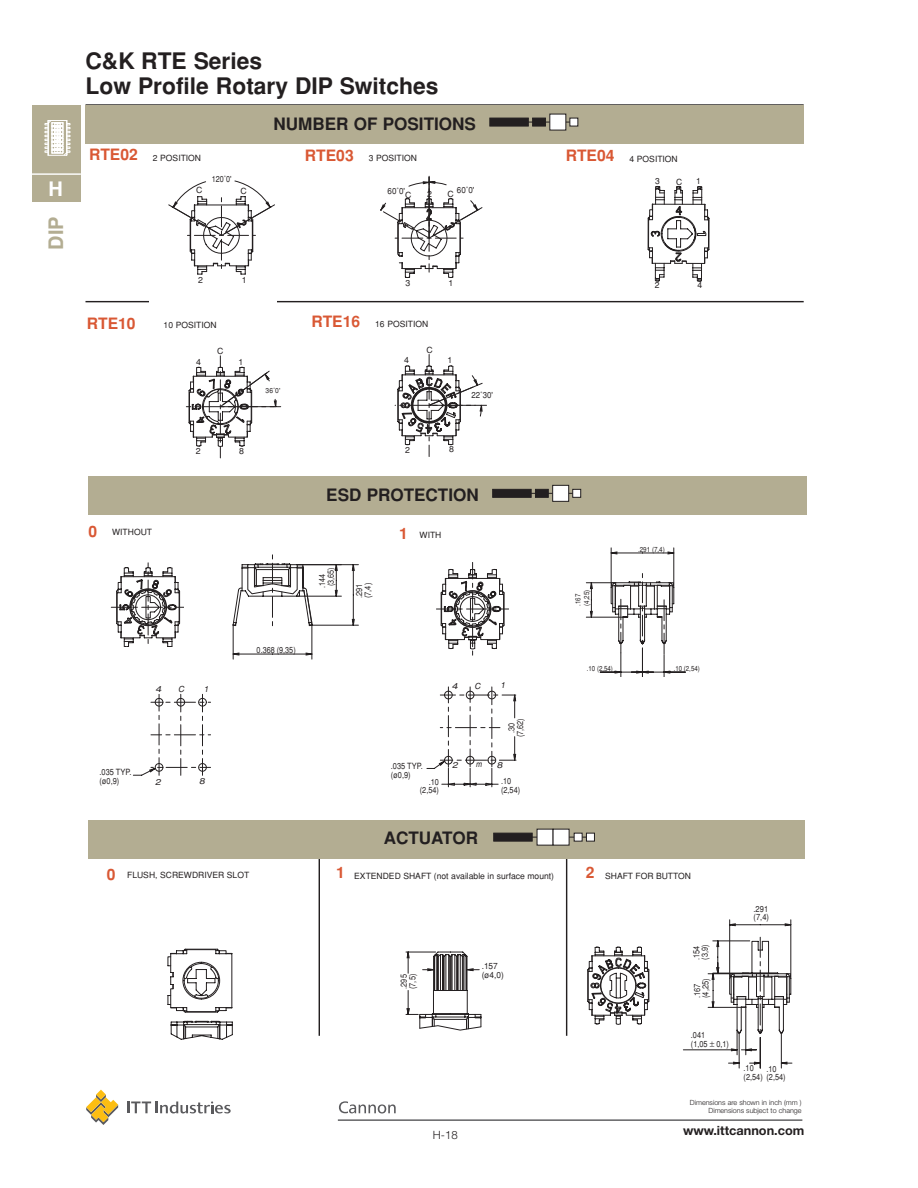
<style>
.page{position:relative;width:918px;height:1188px;background:#fff}
.page>*{position:absolute;margin:0;border:0;box-sizing:border-box;transform-origin:0 0}
.t1{font:700 22.8px/25.7px "Helvetica";color:#231f20}
.t2{font:700 19.95px "Helvetica";color:#b3ad92}
.t3{font:700 19.95px "Helvetica";color:#fff}
.t4{font:700 17.1px "Helvetica";color:#231f20}
.t5{font:700 15.6px "Helvetica";color:#d95834}
.t6{font:700 12.75px "Helvetica Neue";color:#231f20}
.t7{font:300 11.4px "Helvetica Neue";color:#231f20}
.t8{font:8.55px/8.7px "Helvetica";color:#231f20}
.t9{font:8.55px/8.2px "Helvetica";color:#231f20;scale:.86 1}
.t10{font:8.55px/8.7px "Helvetica";color:#231f20;scale:.85 1}
.t11{font:8.55px/8.7px "Helvetica";color:#231f20;scale:.87 1}
.t12{font:8.55px/8.2px "Helvetica";color:#231f20;scale:.88 1}
.t13{font:8.55px "Helvetica";color:#231f20;scale:.94 1}
.t14{font:8.55px "Helvetica";color:#231f20;scale:.92 1}
.t15{font:italic 8.4px "Helvetica";color:#231f20;scale:1.23 1}
.t16{font:italic 8.4px "Helvetica";color:#231f20;scale:1.29 1}
.t17{font:italic 8.4px "Helvetica";color:#231f20}
.t18{font:italic 8.4px "Helvetica";color:#231f20;scale:1.04 1}
.t19{font:italic 8.4px "Helvetica";color:#231f20;scale:.86 1}
.t20{font:300 7.2px/8.6px "Helvetica Neue";color:#231f20;text-align:right}
.t21{font:7.05px/8.6px "Helvetica";color:#231f20;scale:.86 1}
.t22{font:7.05px "Helvetica";color:#231f20;scale:.88 1}
.t23{font:7.05px "Helvetica";color:#231f20;scale:.94 1}
.s1{font-weight:700;font-size:15.6px;color:#d95834}
</style>
<div class="page">
<svg style="left:127px;top:1101px;width:104px;height:13px"></svg>
<svg style="left:86px;top:1090px;width:32px;height:35px"></svg>
<svg style="left:339px;top:1101px;width:57px;height:13px"></svg>
<hr style="left:338px;top:1119px;width:464px;height:2px;background:#5a5a5d">
<div style="left:33px;top:105px;width:48px;height:96px;background:#b3ad92"></div>
<svg style="left:44px;top:120px;width:27px;height:36px"></svg>
<hr style="left:33px;top:173px;width:48px;height:2px;background:#fff">
<hr style="left:86px;top:104px;width:718px;height:2px;background:#231f20">
<div style="left:86px;top:105px;width:718px;height:38px;background:#b3ad92"></div>
<hr style="left:526px;top:122px;width:48px;height:1px;background:#231f20">
<div style="left:550px;top:114px;width:16px;height:16px;background:#fff"></div>
<div style="left:490px;top:118px;width:38px;height:8px;background:#231f20"></div>
<div style="left:532px;top:118px;width:14px;height:8px;background:#231f20"></div>
<div style="left:570px;top:118px;width:8px;height:8px;background:#fff"></div>
<svg style="left:648px;top:186px;width:61px;height:96px"></svg>
<hr style="left:86px;top:301px;width:718px;height:1px;background:#231f20">
<div style="left:88px;top:476px;width:719px;height:39px;background:#b3ad92"></div>
<hr style="left:529px;top:493px;width:48px;height:1px;background:#231f20">
<div style="left:552px;top:485px;width:17px;height:17px;background:#fff;border:1px solid #231f20"></div>
<div style="left:493px;top:489px;width:38px;height:9px;background:#231f20;border:1px solid #231f20"></div>
<div style="left:535px;top:489px;width:13px;height:9px;background:#231f20;border:1px solid #231f20"></div>
<div style="left:573px;top:489px;width:8px;height:9px;background:#fff;border:1px solid #231f20"></div>
<svg style="left:111px;top:563px;width:73px;height:84px"></svg>
<svg style="left:133px;top:694px;width:78px;height:82px"></svg>
<svg style="left:405px;top:952px;width:77px;height:78px"></svg>
<svg style="left:168px;top:949px;width:65px;height:91px"></svg>
<hr style="left:319px;top:857px;width:1px;height:179px;background:#231f20">
<hr style="left:566px;top:855px;width:1px;height:181px;background:#231f20">
<div style="left:88px;top:820px;width:716px;height:38px;background:#b3ad92"></div>
<hr style="left:531px;top:837px;width:59px;height:1px;background:#231f20">
<div style="left:537px;top:829px;width:16px;height:16px;background:#fff"></div>
<div style="left:494px;top:833px;width:38px;height:8px;background:#231f20"></div>
<div style="left:553px;top:829px;width:16px;height:16px;background:#fff"></div>
<div style="left:574px;top:833px;width:8px;height:8px;background:#fff"></div>
<div style="left:586px;top:833px;width:9px;height:8px;background:#fff;border:1px solid #231f20"></div>
<div style="left:150px;top:173px;width:127px;height:129px;background:#fff"></div>
<svg style="left:168px;top:180px;width:107px;height:95px"></svg>
<svg style="left:380px;top:176px;width:102px;height:102px"></svg>
<svg style="left:186px;top:356px;width:95px;height:102px"></svg>
<svg style="left:395px;top:354px;width:92px;height:103px"></svg>
<svg style="left:586px;top:547px;width:100px;height:130px"></svg>
<svg style="left:436px;top:562px;width:73px;height:93px"></svg>
<svg style="left:233px;top:554px;width:126px;height:106px"></svg>
<div style="left:380px;top:674px;width:216px;height:127px;background:#fff"></div>
<svg style="left:426px;top:687px;width:91px;height:101px"></svg>
<svg style="left:587px;top:919px;width:206px;height:150px"></svg>
<h2 class="t3" style="left:49px;top:181px;width:16px">H</h2>
<h2 class="t2" style="left:49px;top:250px;width:35px;rotate:-90deg">DIP</h2>
<h1 class="t1" style="left:86px;top:50px;width:355px">C&amp;K RTE Series<br>Low Profile Rotary DIP Switches</h1>
<h3 class="t4" style="left:274px;top:118px;width:204px">NUMBER OF POSITIONS</h3>
<p class="t8" style="left:89px;top:154px;width:114px"><span class="s1">RTE02</span> 2 POSITION</p>
<p class="t8" style="left:305px;top:154px;width:114px"><span class="s1">RTE03</span> 3 POSITION</p>
<p class="t8" style="left:566px;top:155px;width:114px"><span class="s1">RTE04</span> 4 POSITION</p>
<p class="t10" style="left:212px;top:175px;width:25px">120˚0'</p>
<p class="t8" style="left:196px;top:187px;width:8px">C</p>
<p class="t8" style="left:241px;top:187px;width:8px">C</p>
<p class="t8" style="left:198px;top:277px;width:6px">2</p>
<p class="t8" style="left:242px;top:277px;width:6px">1</p>
<p class="t13" style="left:388px;top:188px;width:20px">60˚0'</p>
<p class="t13" style="left:457px;top:186px;width:20px">60˚0'</p>
<p class="t8" style="left:405px;top:191px;width:8px">C</p>
<p class="t8" style="left:427px;top:190px;width:6px">2</p>
<p class="t8" style="left:447px;top:190px;width:8px">C</p>
<p class="t8" style="left:405px;top:279px;width:6px">3</p>
<p class="t8" style="left:448px;top:279px;width:6px">1</p>
<h3 class="t5" style="left:87px;top:318px;width:50px">RTE10</h3>
<p class="t8" style="left:164px;top:322px;width:54px">10 POSITION</p>
<p class="t8" style="left:311px;top:321px;width:118px"><span class="s1">RTE16</span> 16 POSITION</p>
<p class="t8" style="left:217px;top:348px;width:8px">C</p>
<p class="t8" style="left:196px;top:359px;width:6px">4</p>
<p class="t8" style="left:239px;top:359px;width:6px">1</p>
<p class="t8" style="left:426px;top:346px;width:8px">C</p>
<p class="t8" style="left:404px;top:357px;width:6px">4</p>
<p class="t8" style="left:447px;top:356px;width:6px">1</p>
<p class="t23" style="left:266px;top:388px;width:17px">36˚0'</p>
<p class="t14" style="left:471px;top:392px;width:25px">22˚30'</p>
<p class="t8" style="left:196px;top:447px;width:6px">2</p>
<p class="t8" style="left:239px;top:447px;width:6px">8</p>
<p class="t8" style="left:405px;top:446px;width:6px">2</p>
<p class="t8" style="left:449px;top:446px;width:6px">8</p>
<h3 class="t4" style="left:326px;top:489px;width:154px">ESD PROTECTION</h3>
<p class="t8" style="left:88px;top:529px;width:65px"><span class="s1">0</span> WITHOUT</p>
<p class="t8" style="left:399px;top:531px;width:44px"><span class="s1">1</span> WITH</p>
<p class="t16" style="left:155px;top:686px;width:7px">4</p>
<p class="t17" style="left:178px;top:686px;width:9px">C</p>
<p class="t18" style="left:204px;top:686px;width:7px">1</p>
<p class="t11" style="left:100px;top:768px;width:38px">.035 TYP. (ø0,9)</p>
<p class="t15" style="left:155px;top:779px;width:7px">2</p>
<p class="t15" style="left:199px;top:778px;width:7px">8</p>
<p class="t10" style="left:257px;top:646px;width:48px">0.368 (9,35)</p>
<p class="t10" style="left:319px;top:588px;width:26px;rotate:-90deg">.144 (3,65)</p>
<p class="t12" style="left:356px;top:598px;width:19px;rotate:-90deg">.291 (7,4)</p>
<p class="t16" style="left:452px;top:683px;width:7px">4</p>
<p class="t17" style="left:475px;top:683px;width:9px">C</p>
<p class="t18" style="left:500px;top:682px;width:7px">1</p>
<p class="t10" style="left:508px;top:737px;width:24px;text-align:center;rotate:-90deg">.30 (7,62)</p>
<p class="t11" style="left:391px;top:763px;width:38px">.035 TYP.</p>
<p class="t15" style="left:452px;top:762px;width:7px">2</p>
<p class="t19" style="left:476px;top:761px;width:10px">m</p>
<p class="t15" style="left:497px;top:762px;width:7px">8</p>
<p class="t11" style="left:391px;top:771px;width:24px">(ø0,9)</p>
<p class="t9" style="left:420px;top:778px;width:24px;line-height:8.7px;text-align:right">.10 (2,54)</p>
<p class="t9" style="left:501px;top:778px;width:24px;line-height:8.7px">.10 (2,54)</p>
<h3 class="t4" style="left:384px;top:831px;width:96px">ACTUATOR</h3>
<p class="t8" style="left:655px;top:178px;width:6px">3</p>
<p class="t8" style="left:676px;top:178px;width:8px">C</p>
<p class="t8" style="left:696px;top:178px;width:6px">1</p>
<p class="t8" style="left:655px;top:282px;width:6px">2</p>
<p class="t8" style="left:698px;top:282px;width:6px">4</p>
<p class="t21" style="left:574px;top:606px;width:20px;rotate:-90deg">.167 (4,25)</p>
<p class="t22" style="left:638px;top:547px;width:32px">.291 (7,4)</p>
<p class="t21" style="left:587px;top:665px;width:32px">.10 (2,54)</p>
<p class="t21" style="left:674px;top:665px;width:32px">.10 (2,54)</p>
<h3 class="t5" style="left:107px;top:868px;width:10px">0</h3>
<p class="t8" style="left:127px;top:871px;width:124px">FLUSH, SCREWDRIVER SLOT</p>
<p class="t8" style="left:336px;top:872px;width:219px"><span class="s1">1</span> EXTENDED SHAFT (not available in surface mount)</p>
<p class="t8" style="left:586px;top:872px;width:107px"><span class="s1">2</span> SHAFT FOR BUTTON</p>
<p class="t10" style="left:400px;top:989px;width:19px;rotate:-90deg">.295 (7,5)</p>
<p class="t8" style="left:482px;top:963px;width:24px">.157 (ø4,0)</p>
<p class="t10" style="left:693px;top:960px;width:19px;line-height:8.2px;rotate:-90deg">.154 (3,9)</p>
<p class="t9" style="left:694px;top:998px;width:24px;rotate:-89deg">.167 (4,25)</p>
<p class="t12" style="left:754px;top:906px;width:19px">.291 (7,4)</p>
<p class="t9" style="left:691px;top:1032px;width:46px">.041<br>(1,05 0,1)</p>
<p class="t9" style="left:744px;top:1065px;width:50px">.10<br>(2,54) (2,54)</p>
<p class="t9" style="left:767px;top:1065px;width:13px">.10</p>
<p class="t20" style="left:690px;top:1099px;width:113px">Dimensions are shown in inch (mm )<br>Dimensions subject to change</p>
<h3 class="t7" style="left:433px;top:1131px;width:26px">H-18</h3>
<h3 class="t6" style="left:683px;top:1126px;width:123px">www.ittcannon.com</h3>
</div>
